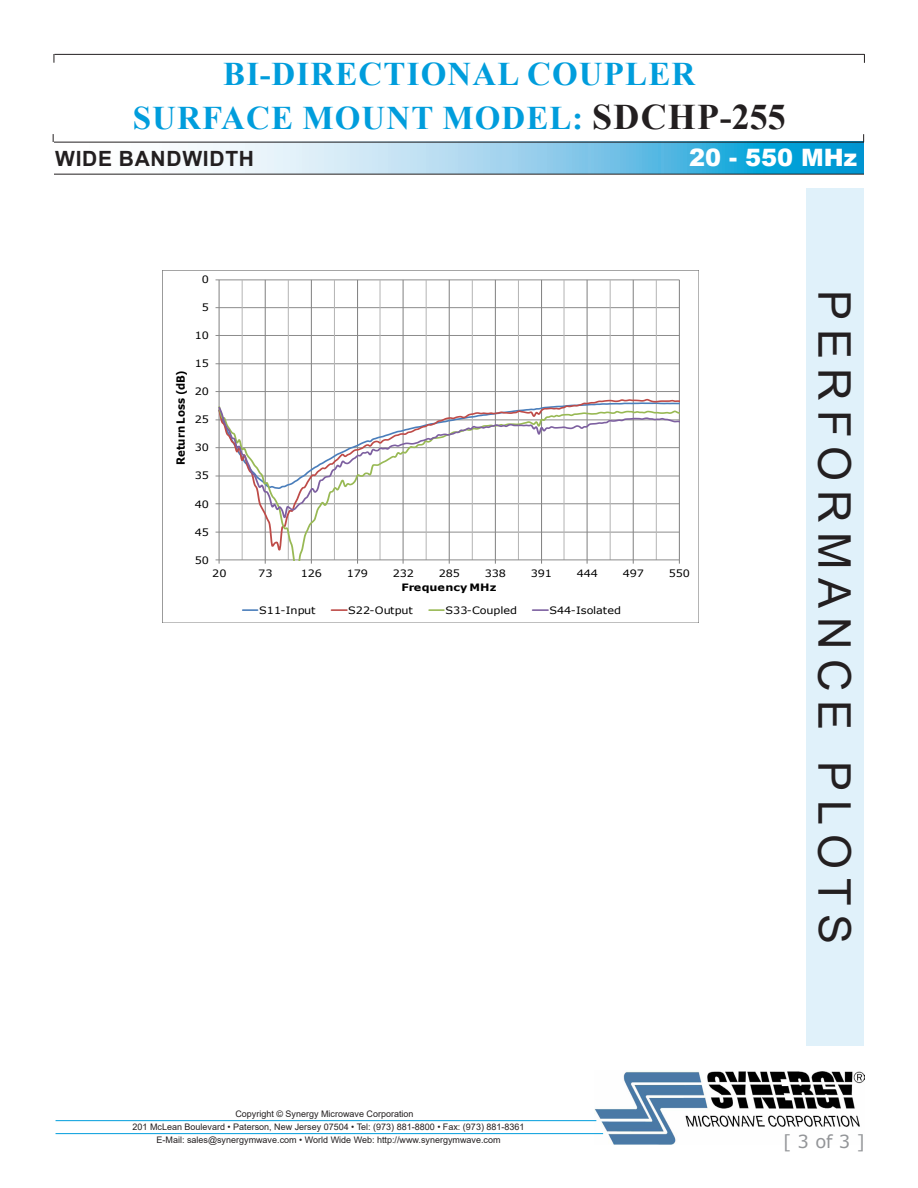
<style>
.page{position:relative;width:918px;height:1188px;background:#fff}
.page>*{position:absolute;margin:0;border:0;box-sizing:border-box;transform-origin:0 0}
.t1{font:45px "Arial";letter-spacing:.2em;color:#231f20}
.t2{font:700 33px/44.4px "Times New Roman";letter-spacing:.035em;color:#009ddc;text-align:center}
.t3{font:900 24px "Arial";color:#fff}
.t4{font:700 21px "Arial";letter-spacing:.035em;color:#231f20}
.t5{font:18px "Verdana";color:#939598}
.t6{font:700 11.25px "Verdana";letter-spacing:-.005em;color:#000;scale:.9 1}
.t7{font:10.2px "Verdana";letter-spacing:-.005em;color:#000;scale:1.11 1}
.t8{font:700 10.2px "Verdana";color:#000;scale:1.11 1}
.t9{font:9px/12.8px "Arial";color:#231f20;text-align:center}
.s1{font-size:36px;color:#231f20}
</style>
<div class="page">
<svg style="left:54px;top:143px;width:810px;height:31px"></svg>
<hr style="left:54px;top:174px;width:810px;height:1px;background:#231f20">
<hr style="left:54px;top:54px;width:810px;height:1px;background:#231f20">
<hr style="left:54px;top:142px;width:810px;height:1px;background:#231f20">
<img style="left:594px;top:1071px;width:271px;height:74px">
<hr style="left:56px;top:1120px;width:540px;height:1px;background:#009ddc">
<hr style="left:56px;top:1133px;width:547px;height:1px;background:#009ddc">
<div style="left:806px;top:188px;width:58px;height:858px;background:#e0f1fa"></div>
<hr style="left:219px;top:280px;width:460px;height:1px;background:#868686">
<hr style="left:219px;top:307px;width:460px;height:1px;background:#868686">
<hr style="left:219px;top:335px;width:460px;height:1px;background:#868686">
<hr style="left:219px;top:364px;width:460px;height:1px;background:#868686">
<hr style="left:219px;top:391px;width:460px;height:1px;background:#868686">
<hr style="left:242px;top:280px;width:1px;height:280px;background:#b7b7b7">
<hr style="left:288px;top:280px;width:1px;height:280px;background:#b7b7b7">
<hr style="left:334px;top:280px;width:1px;height:280px;background:#b7b7b7">
<hr style="left:380px;top:280px;width:1px;height:280px;background:#b7b7b7">
<hr style="left:426px;top:280px;width:1px;height:280px;background:#b7b7b7">
<hr style="left:472px;top:280px;width:1px;height:280px;background:#b7b7b7">
<hr style="left:518px;top:280px;width:1px;height:280px;background:#b7b7b7">
<hr style="left:564px;top:280px;width:1px;height:280px;background:#b7b7b7">
<hr style="left:610px;top:280px;width:1px;height:280px;background:#b7b7b7">
<hr style="left:656px;top:280px;width:1px;height:280px;background:#b7b7b7">
<hr style="left:265px;top:280px;width:1px;height:280px;background:#868686">
<hr style="left:311px;top:280px;width:1px;height:280px;background:#868686">
<hr style="left:357px;top:280px;width:1px;height:280px;background:#868686">
<hr style="left:403px;top:280px;width:1px;height:280px;background:#868686">
<hr style="left:449px;top:280px;width:1px;height:280px;background:#868686">
<hr style="left:495px;top:280px;width:1px;height:280px;background:#868686">
<hr style="left:541px;top:280px;width:1px;height:280px;background:#868686">
<hr style="left:587px;top:280px;width:1px;height:280px;background:#868686">
<hr style="left:633px;top:280px;width:1px;height:280px;background:#868686">
<hr style="left:679px;top:280px;width:1px;height:280px;background:#868686">
<hr style="left:219px;top:280px;width:1px;height:280px;background:#868686">
<hr style="left:219px;top:560px;width:460px;height:1px;background:#868686">
<svg style="left:219px;top:397px;width:461px;height:8px"></svg>
<svg style="left:219px;top:405px;width:461px;height:155px"></svg>
<svg style="left:219px;top:406px;width:461px;height:112px"></svg>
<svg style="left:243px;top:609px;width:15px;height:2px"></svg>
<svg style="left:332px;top:609px;width:15px;height:2px"></svg>
<svg style="left:429px;top:609px;width:15px;height:2px"></svg>
<svg style="left:533px;top:609px;width:15px;height:2px"></svg>
<h2 class="t2" style="left:133px;top:51px;width:655px">BI-DIRECTIONAL COUPLER<br>SURFACE MOUNT MODEL: <span class="s1">SDCHP-255</span></h2>
<h3 class="t4" style="left:55px;top:143px;width:200px">WIDE BANDWIDTH</h3>
<h3 class="t3" style="left:689px;top:140px;width:169px">20 - 550 MHz</h3>
<p class="t7" style="left:202px;top:272px;width:8px">0</p>
<p class="t6" style="left:173px;top:465px;width:107px;rotate:-90deg">Return Loss (dB)</p>
<p class="t7" style="left:202px;top:301px;width:8px">5</p>
<p class="t7" style="left:195px;top:329px;width:14px">10</p>
<p class="t7" style="left:195px;top:357px;width:14px">15</p>
<p class="t7" style="left:195px;top:385px;width:14px">20</p>
<p class="t7" style="left:195px;top:413px;width:14px">25</p>
<p class="t7" style="left:195px;top:441px;width:14px">30</p>
<p class="t7" style="left:195px;top:469px;width:14px">35</p>
<p class="t7" style="left:195px;top:497px;width:14px">40</p>
<p class="t7" style="left:195px;top:525px;width:14px">45</p>
<p class="t7" style="left:195px;top:553px;width:14px">50</p>
<p class="t7" style="left:212px;top:566px;width:14px">20</p>
<p class="t7" style="left:258px;top:566px;width:14px">73</p>
<p class="t7" style="left:301px;top:566px;width:21px">126</p>
<p class="t7" style="left:347px;top:566px;width:21px">179</p>
<p class="t7" style="left:393px;top:566px;width:21px">232</p>
<p class="t7" style="left:439px;top:566px;width:21px">285</p>
<p class="t7" style="left:485px;top:566px;width:21px">338</p>
<p class="t7" style="left:531px;top:566px;width:21px">391</p>
<p class="t7" style="left:577px;top:566px;width:21px">444</p>
<p class="t7" style="left:623px;top:566px;width:21px">497</p>
<p class="t7" style="left:669px;top:566px;width:21px">550</p>
<p class="t8" style="left:402px;top:580px;width:87px">Frequency MHz</p>
<p class="t7" style="left:259px;top:603px;width:52px">S11-Input</p>
<p class="t7" style="left:348px;top:603px;width:60px">S22-Output</p>
<p class="t7" style="left:446px;top:603px;width:66px">S33-Coupled</p>
<p class="t7" style="left:550px;top:603px;width:66px">S44-Isolated</p>
<p class="t9" style="left:235px;top:1108px;width:180px">Copyright © Synergy Microwave Corporation</p>
<p class="t9" style="left:133px;top:1120px;width:393px">201 McLean Boulevard • Paterson, New Jersey 07504 • Tel: (973) 881-8800 • Fax: (973) 881-8361<br>E-Mail: sales@synergymwave.com • World Wide Web: http://www.synergymwave.com</p>
<h1 class="t1" style="left:865px;top:290px;width:656px;rotate:90deg">PERFORMANCE PLOTS</h1>
<h3 class="t5" style="left:783px;top:1129px;width:83px">[ 3 of 3 ]</h3>
</div>
